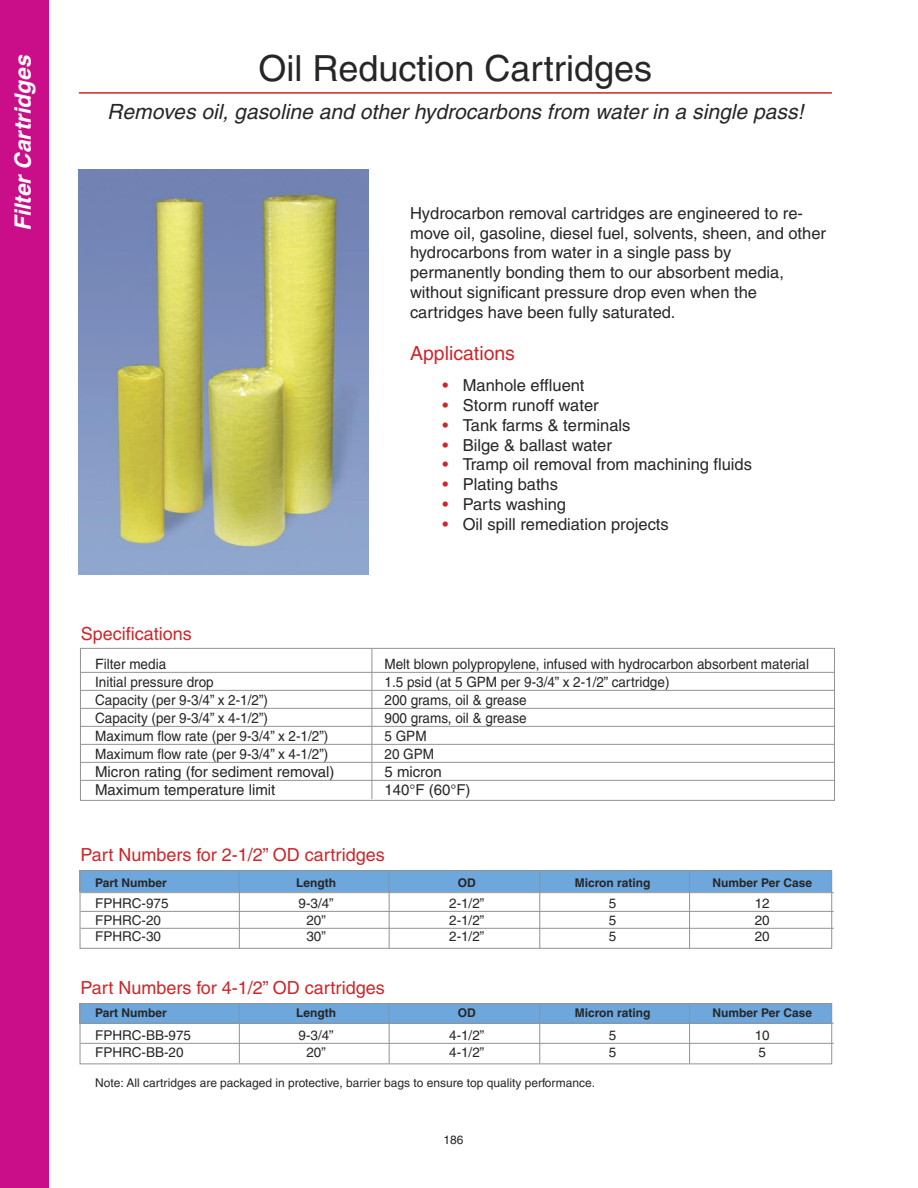
<style>
.page{position:relative;width:918px;height:1188px;background:#fff}
.page>*{position:absolute;margin:0;border:0;box-sizing:border-box;transform-origin:0 0}
.t1{font:36px "Helvetica";color:#272627}
.t2{font:italic 700 22.5px "Helvetica";letter-spacing:.005em;color:#fff}
.t3{font:italic 21px "Helvetica";letter-spacing:.005em;color:#272627}
.t4{font:19.5px "Helvetica";color:#cc262b}
.t5{font:18px "Helvetica";color:#cc262b}
.t6{font:16.5px/19.8px "Helvetica";color:#272627}
.t7{font:15px "Helvetica";color:#272627}
.t8{font:14.25px "Helvetica";color:#272627;scale:.95 1}
.t9{font:14.25px "Helvetica";color:#272627}
.t10{font:13.5px "Helvetica";color:#272627}
.t11{font:12px "Helvetica";color:#272627}
.t12{font:700 12px "Helvetica";color:#272627}
.s1{color:#cc262b}
</style>
<div class="page">
<div style="left:0;top:0;width:48px;height:1188px;background:#ca0d89"></div>
<div style="left:80px;top:871px;width:752px;height:21px;background:#6da7dc"></div>
<div style="left:80px;top:1003px;width:752px;height:21px;background:#6da7dc"></div>
<hr style="left:79px;top:92px;width:753px;height:2px;background:#cc262b">
<img style="left:78px;top:170px;width:291px;height:404px">
<div style="left:80px;top:648px;width:755px;height:153px;border:1px solid #939393"></div>
<div style="left:80px;top:870px;width:752px;height:79px;border:1px solid #939393"></div>
<hr style="left:81px;top:672px;width:753px;height:1px;background:#939393">
<hr style="left:81px;top:690px;width:753px;height:1px;background:#939393">
<hr style="left:81px;top:708px;width:753px;height:1px;background:#939393">
<hr style="left:81px;top:726px;width:753px;height:1px;background:#939393">
<hr style="left:81px;top:744px;width:753px;height:1px;background:#939393">
<hr style="left:81px;top:762px;width:753px;height:1px;background:#939393">
<hr style="left:81px;top:780px;width:753px;height:1px;background:#939393">
<hr style="left:372px;top:649px;width:1px;height:150px;background:#939393">
<hr style="left:81px;top:892px;width:753px;height:1px;background:#939393">
<hr style="left:81px;top:911px;width:753px;height:1px;background:#939393">
<hr style="left:81px;top:928px;width:753px;height:1px;background:#939393">
<hr style="left:239px;top:871px;width:1px;height:77px;background:#939393">
<hr style="left:389px;top:871px;width:1px;height:77px;background:#939393">
<hr style="left:539px;top:871px;width:1px;height:77px;background:#939393">
<hr style="left:689px;top:871px;width:1px;height:77px;background:#939393">
<div style="left:80px;top:1003px;width:752px;height:61px;border:1px solid #939393"></div>
<hr style="left:81px;top:1023px;width:753px;height:1px;background:#939393">
<hr style="left:81px;top:1043px;width:753px;height:1px;background:#939393">
<hr style="left:239px;top:1004px;width:1px;height:59px;background:#939393">
<hr style="left:389px;top:1004px;width:1px;height:59px;background:#939393">
<hr style="left:539px;top:1004px;width:1px;height:59px;background:#939393">
<hr style="left:689px;top:1004px;width:1px;height:59px;background:#939393">
<h2 class="t2" style="left:15px;top:231px;width:178px;rotate:-90deg">Filter Cartridges</h2>
<h1 class="t1" style="left:259px;top:55px;width:395px">Oil Reduction Cartridges</h1>
<p class="t3" style="left:107px;top:104px;width:698px">Removes oil, gasoline and other hydrocarbons from water in a single pass!</p>
<p class="t6" style="left:410px;top:205px;width:417px">Hydrocarbon removal cartridges are engineered to re&shy;move oil, gasoline, diesel fuel, solvents, sheen, and other hydrocarbons from water in a single pass by permanently bonding them to our absorbent media, without significant pressure drop even when the cartridges have been fully saturated.</p>
<p class="t4" style="left:410px;top:346px;width:107px">Applications</p>
<p class="t6" style="left:443px;top:377px;width:143px"><span class="s1">•</span> Manhole effluent</p>
<p class="t6" style="left:443px;top:397px;width:158px"><span class="s1">•</span> Storm runoff water</p>
<p class="t6" style="left:443px;top:417px;width:189px"><span class="s1">•</span> Tank farms &amp; terminals</p>
<p class="t6" style="left:443px;top:437px;width:171px"><span class="s1">•</span> Bilge &amp; ballast water</p>
<p class="t6" style="left:443px;top:456px;width:311px"><span class="s1">•</span> Tramp oil removal from machining fluids</p>
<p class="t6" style="left:443px;top:476px;width:117px"><span class="s1">•</span> Plating baths</p>
<p class="t6" style="left:443px;top:496px;width:125px"><span class="s1">•</span> Parts washing</p>
<p class="t6" style="left:443px;top:516px;width:228px"><span class="s1">•</span> Oil spill remediation projects</p>
<p class="t5" style="left:81px;top:627px;width:112px">Specifications</p>
<p class="t9" style="left:95px;top:659px;width:73px">Filter media</p>
<p class="t8" style="left:385px;top:659px;width:448px">Melt blown polypropylene, infused with hydrocarbon absorbent material</p>
<p class="t8" style="left:95px;top:677px;width:126px">Initial pressure drop</p>
<p class="t8" style="left:385px;top:677px;width:301px">1.5 psid (at 5 GPM per 9-3/4” x 2-1/2” cartridge)</p>
<p class="t8" style="left:95px;top:695px;width:184px">Capacity (per 9-3/4” x 2-1/2”)</p>
<p class="t8" style="left:385px;top:695px;width:151px">200 grams, oil &amp; grease</p>
<p class="t8" style="left:95px;top:713px;width:184px">Capacity (per 9-3/4” x 4-1/2”)</p>
<p class="t8" style="left:385px;top:713px;width:151px">900 grams, oil &amp; grease</p>
<p class="t8" style="left:95px;top:731px;width:247px">Maximum flow rate (per 9-3/4” x 2-1/2”)</p>
<p class="t8" style="left:385px;top:731px;width:46px">5 GPM</p>
<p class="t8" style="left:95px;top:749px;width:247px">Maximum flow rate (per 9-3/4” x 4-1/2”)</p>
<p class="t8" style="left:385px;top:749px;width:54px">20 GPM</p>
<p class="t7" style="left:95px;top:766px;width:241px">Micron rating (for sediment removal)</p>
<p class="t7" style="left:385px;top:766px;width:59px">5 micron</p>
<p class="t7" style="left:95px;top:784px;width:182px">Maximum temperature limit</p>
<p class="t7" style="left:385px;top:784px;width:88px">140°F (60°F)</p>
<p class="t5" style="left:81px;top:848px;width:306px">Part Numbers for 2-1/2” OD cartridges</p>
<p class="t12" style="left:95px;top:878px;width:73px">Part Number</p>
<p class="t12" style="left:296px;top:878px;width:41px">Length</p>
<p class="t12" style="left:458px;top:878px;width:19px">OD</p>
<p class="t12" style="left:575px;top:878px;width:77px">Micron rating</p>
<p class="t12" style="left:713px;top:878px;width:101px">Number Per Case</p>
<p class="t10" style="left:95px;top:898px;width:75px">FPHRC-975</p>
<p class="t10" style="left:299px;top:898px;width:37px">9-3/4”</p>
<p class="t10" style="left:449px;top:898px;width:37px">2-1/2”</p>
<p class="t10" style="left:609px;top:898px;width:9px">5</p>
<p class="t10" style="left:755px;top:898px;width:16px">12</p>
<p class="t10" style="left:95px;top:915px;width:67px">FPHRC-20</p>
<p class="t10" style="left:306px;top:915px;width:21px">20”</p>
<p class="t10" style="left:449px;top:915px;width:37px">2-1/2”</p>
<p class="t10" style="left:609px;top:915px;width:9px">5</p>
<p class="t10" style="left:755px;top:915px;width:16px">20</p>
<p class="t10" style="left:95px;top:931px;width:67px">FPHRC-30</p>
<p class="t10" style="left:306px;top:931px;width:21px">30”</p>
<p class="t10" style="left:449px;top:931px;width:37px">2-1/2”</p>
<p class="t10" style="left:609px;top:931px;width:9px">5</p>
<p class="t10" style="left:755px;top:931px;width:16px">20</p>
<p class="t5" style="left:81px;top:981px;width:306px">Part Numbers for 4-1/2” OD cartridges</p>
<p class="t12" style="left:95px;top:1009px;width:73px">Part Number</p>
<p class="t12" style="left:296px;top:1009px;width:41px">Length</p>
<p class="t12" style="left:458px;top:1009px;width:19px">OD</p>
<p class="t12" style="left:575px;top:1009px;width:77px">Micron rating</p>
<p class="t12" style="left:713px;top:1009px;width:101px">Number Per Case</p>
<p class="t10" style="left:95px;top:1030px;width:97px">FPHRC-BB-975</p>
<p class="t10" style="left:299px;top:1030px;width:37px">9-3/4”</p>
<p class="t10" style="left:449px;top:1030px;width:37px">4-1/2”</p>
<p class="t10" style="left:609px;top:1030px;width:9px">5</p>
<p class="t10" style="left:755px;top:1030px;width:16px">10</p>
<p class="t10" style="left:95px;top:1047px;width:90px">FPHRC-BB-20</p>
<p class="t10" style="left:306px;top:1047px;width:21px">20”</p>
<p class="t10" style="left:449px;top:1047px;width:37px">4-1/2”</p>
<p class="t10" style="left:609px;top:1047px;width:9px">5</p>
<p class="t10" style="left:759px;top:1047px;width:9px">5</p>
<p class="t11" style="left:95px;top:1078px;width:501px">Note: All cartridges are packaged in protective, barrier bags to ensure top quality performance.</p>
<p class="t11" style="left:444px;top:1135px;width:21px">186</p>
</div>
